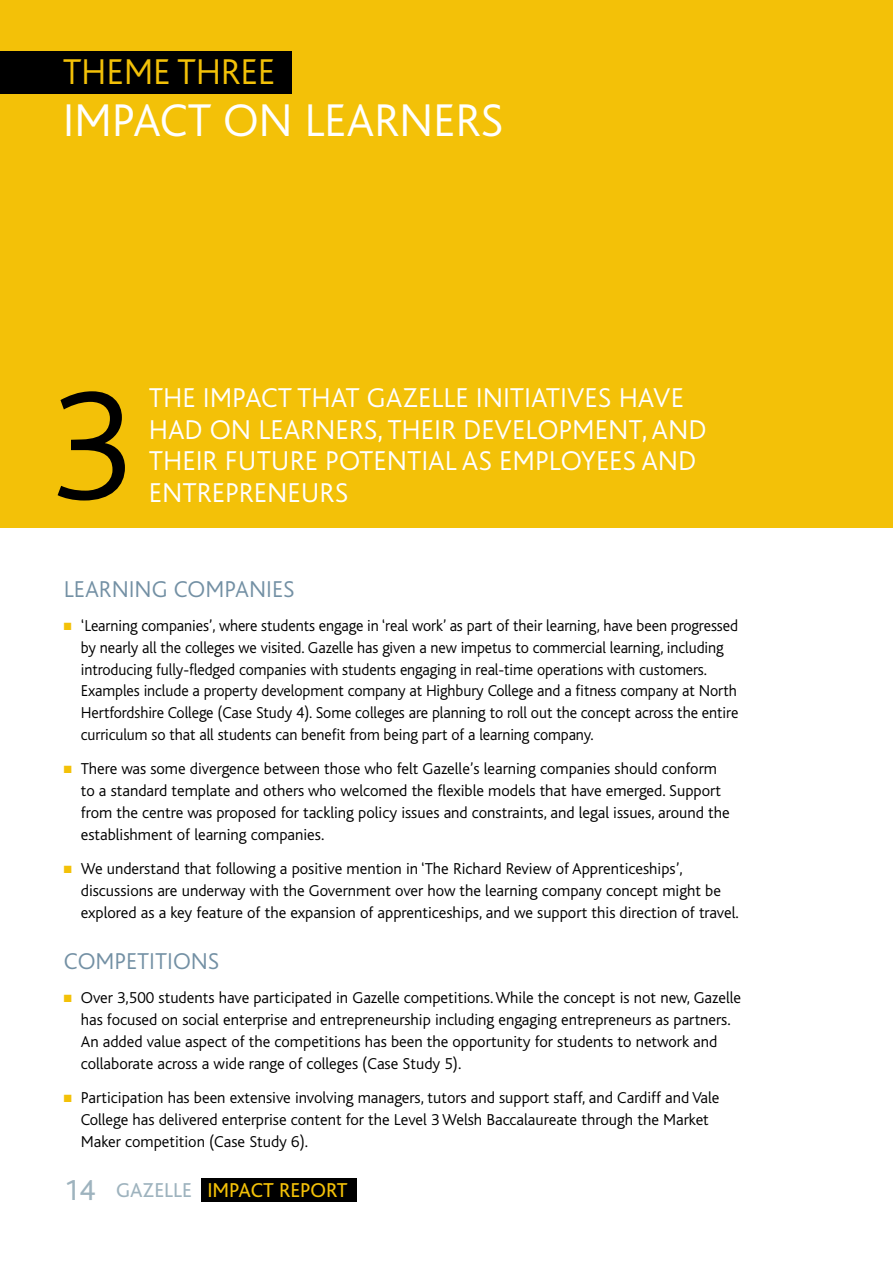
<style>
.page{position:relative;width:893px;height:1263px;background:#fff}
.page>*{position:absolute;margin:0;border:0;box-sizing:border-box;transform-origin:0 0}
.t1{font:300 162px "Bliss";color:#000}
.t2{font:300 48px "Bliss";letter-spacing:-.005em;color:#fff}
.t3{font:300 37.5px "Bliss";letter-spacing:-.005em;color:#f3c108}
.t4{font:300 28.5px/31.5px "Bliss";color:#fff}
.t5{font:300 24px "Bliss";color:#7390a4}
.t6{font:21px "Bliss";color:#f3c108}
.t7{font:300 16.5px/21.8px "Bliss";color:#000}
.s1{color:#f3c108}
.s2{font-size:30px;color:#9eb3be}
.s3{color:#9eb3be}
</style>
<div class="page">
<div style="left:201px;top:1178px;width:156px;height:24px;background:#000"></div>
<div style="left:0;top:0;width:893px;height:527px;background:#f3c108"></div>
<div style="left:0;top:51px;width:291px;height:43px;background:#000"></div>
<h3 class="t3" style="left:63px;top:52px;width:214px">THEME THREE</h3>
<h2 class="t2" style="left:63px;top:95px;width:442px">IMPACT ON LEARNERS</h2>
<h1 class="t1" style="left:50px;top:360px;width:85px">3</h1>
<h3 class="t4" style="left:149px;top:383px;width:559px">THE IMPACT THAT GAZELLE INITIATIVES HAVE HAD ON LEARNERS, THEIR DEVELOPMENT, AND THEIR FUTURE POTENTIAL AS EMPLOYEES AND ENTREPRENEURS</h3>
<h3 class="t5" style="left:64px;top:576px;width:232px">LEARNING COMPANIES</h3>
<p class="t7" style="left:81px;top:615px;width:659px;text-indent:-17px"><span class="s1">■</span> ‘Learning companies’, where students engage in ‘real work’ as part of their learning, have been progressed by nearly all the colleges we visited. Gazelle has given a new impetus to commercial learning, including introducing fully-fledged companies with students engaging in real-time operations with customers.<br>Examples include a property development company at Highbury College and a fitness company at North Hertfordshire College (Case Study 4). Some colleges are planning to roll out the concept across the entire curriculum so that all students can benefit from being part of a learning company.</p>
<p class="t7" style="left:81px;top:758px;width:650px;text-indent:-17px"><span class="s1">■</span> There was some divergence between those who felt Gazelle’s learning companies should conform to a standard template and others who welcomed the flexible models that have emerged. Support from the centre was proposed for tackling policy issues and constraints, and legal issues, around the establishment of learning companies.</p>
<p class="t7" style="left:81px;top:858px;width:659px;text-indent:-17px"><span class="s1">■</span> We understand that following a positive mention in ‘The Richard Review of Apprenticeships’, discussions are underway with the Government over how the learning company concept might be explored as a key feature of the expansion of apprenticeships, and we support this direction of travel.</p>
<h3 class="t5" style="left:64px;top:948px;width:157px">COMPETITIONS</h3>
<p class="t7" style="left:81px;top:987px;width:662px;text-indent:-17px"><span class="s1">■</span> Over 3,500 students have participated in Gazelle competitions. While the concept is not new, Gazelle has focused on social enterprise and entrepreneurship including engaging entrepreneurs as partners.<br>An added value aspect of the competitions has been the opportunity for students to network and collaborate across a wide range of colleges (Case Study 5).</p>
<p class="t7" style="left:81px;top:1087px;width:640px;text-indent:-17px"><span class="s1">■</span> Participation has been extensive involving managers, tutors and support staff, and Cardiff and Vale<br>College has delivered enterprise content for the Level 3 Welsh Baccalaureate through the Market<br>Maker competition (Case Study 6).</p>
<p class="t6" style="left:64px;top:1178px;width:285px"><span class="s2">14</span> <span class="s3">GAZELLE</span> IMPACT REPORT</p>
</div>
